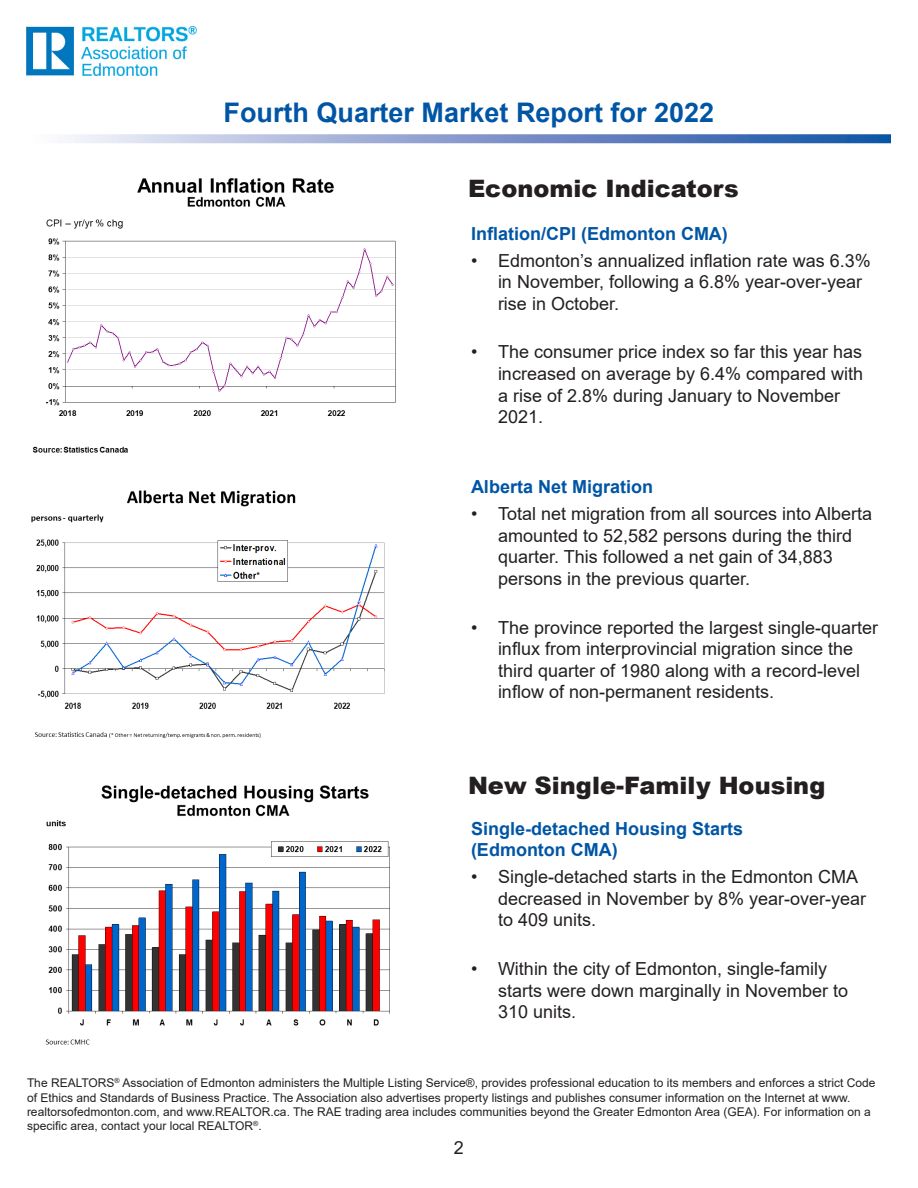
<style>
.page{position:relative;width:918px;height:1188px;background:#fff}
.page>*{position:absolute;margin:0;border:0;box-sizing:border-box;transform-origin:0 0}
.t1{font:700 27px "Arial";color:#0155a5}
.t2{font:900 24px "Arial";color:#231f20}
.t3{font:18px/21.6px "Arial";color:#231f20}
.t4{font:700 18px/21.6px "Arial";color:#0155a5}
.t5{font:12px/14.4px "Arial";color:#231f20}
</style>
<div class="page">
<img style="left:33px;top:178px;width:363px;height:275px">
<img style="left:31px;top:490px;width:354px;height:249px">
<img style="left:45px;top:785px;width:345px;height:260px">
<img style="left:27px;top:27px;width:169px;height:49px">
<svg style="left:68px;top:134px;width:823px;height:9px;background:#869ecd"></svg>
<p class="t1" style="left:224px;top:93px;width:492px">Fourth Quarter Market Report for 2022</p>
<p class="t2" style="left:468px;top:171px;width:272px">Economic Indicators</p>
<p class="t4" style="left:471px;top:223px;width:258px">Inflation/CPI (Edmonton CMA)</p>
<p class="t3" style="left:498px;top:249px;width:374px;text-indent:-27px">• Edmonton’s annualized inflation rate was 6.3% in November, following a 6.8% year-over-year rise in October.</p>
<p class="t3" style="left:498px;top:341px;width:367px;text-indent:-27px">• The consumer price index so far this year has increased on average by 6.4% compared with a rise of 2.8% during January to November 2021.</p>
<p class="t4" style="left:471px;top:476px;width:184px">Alberta Net Migration</p>
<p class="t3" style="left:498px;top:503px;width:376px;text-indent:-27px">• Total net migration from all sources into Alberta amounted to 52,582 persons during the third quarter. This followed a net gain of 34,883 persons in the previous quarter.</p>
<p class="t3" style="left:498px;top:616px;width:382px;text-indent:-27px">• The province reported the largest single-quarter influx from interprovincial migration since the third quarter of 1980 along with a record-level inflow of non-permanent residents.</p>
<p class="t2" style="left:468px;top:768px;width:359px">New Single-Family Housing</p>
<p class="t4" style="left:471px;top:818px;width:274px">Single-detached Housing Starts (Edmonton CMA)</p>
<p class="t3" style="left:498px;top:866px;width:370px;text-indent:-27px">• Single-detached starts in the Edmonton CMA decreased in November by 8% year-over-year to 409 units.</p>
<p class="t3" style="left:498px;top:958px;width:352px;text-indent:-27px">• Within the city of Edmonton, single-family starts were down marginally in November to<br>310 units.</p>
<p class="t5" style="left:27px;top:1076px;width:850px">The REALTORS<sup>®</sup> Association of Edmonton administers the Multiple Listing Service®, provides professional education to its members and enforces a strict Code of Ethics and Standards of Business Practice. The Association also advertises property listings and publishes consumer information on the Internet at www. realtorsofedmonton.com, and www.REALTOR.ca. The RAE trading area includes communities beyond the Greater Edmonton Area (GEA). For information on a specific area, contact your local REALTOR<sup>®</sup>.</p>
<p class="t3" style="left:454px;top:1136px;width:12px">2</p>
</div>
